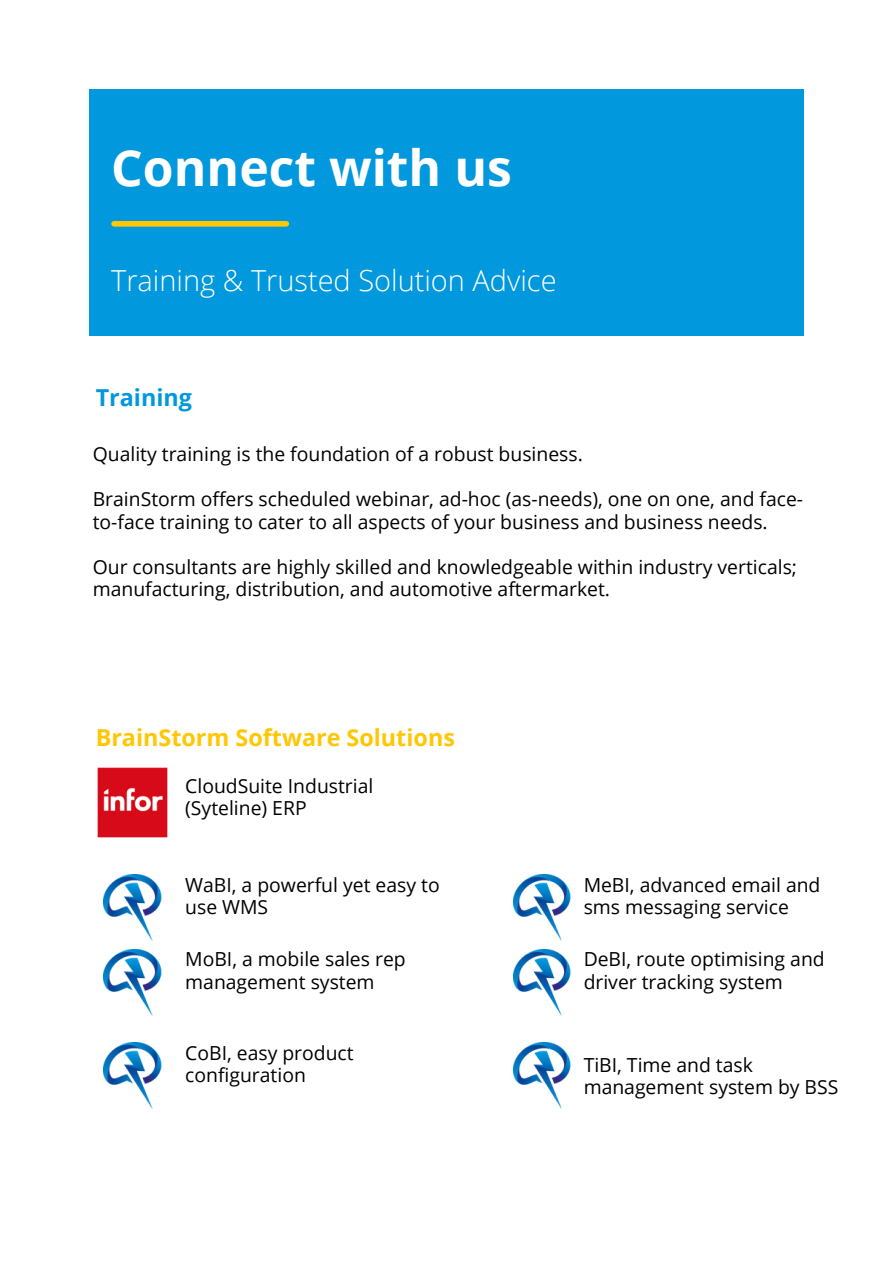
<style>
.page{position:relative;width:893px;height:1264px;background:#fff}
.page>*{position:absolute;margin:0;border:0;box-sizing:border-box;transform-origin:0 0}
.t1{font:700 49.8px "Open Sans";color:#fff}
.t2{font:300 28.95px "Open Sans";color:#fff}
.t3{font:700 23.4px "Open Sans";color:#ffc703}
.t4{font:700 23.4px "Open Sans";color:#0298dd}
.t5{font:19.35px/22.5px "Open Sans";color:#000}
</style>
<div class="page">
<div style="left:89px;top:89px;width:715px;height:247px;background:#0298dd"></div>
<div style="left:114px;top:221px;width:172px;height:6px;background:#ffc703"></div>
<img style="left:97px;top:767px;width:71px;height:71px">
<img style="left:103px;top:874px;width:59px;height:67px">
<img style="left:103px;top:949px;width:59px;height:67px">
<img style="left:103px;top:1042px;width:59px;height:67px">
<img style="left:513px;top:874px;width:58px;height:67px">
<img style="left:513px;top:949px;width:58px;height:67px">
<img style="left:513px;top:1042px;width:58px;height:67px">
<p class="t1" style="left:111px;top:133px;width:402px">Connect with us</p>
<p class="t2" style="left:111px;top:260px;width:447px">Training &amp; Trusted Solution Advice</p>
<h3 class="t4" style="left:96px;top:380px;width:98px">Training</h3>
<h1 class="t5" style="left:93px;top:442px;width:491px">Quality training is the foundation of a robust business.</h1>
<h2 class="t5" style="left:93px;top:487px;width:711px">BrainStorm offers scheduled webinar, ad-hoc (as-needs), one on one, and face&shy;to-face training to cater to all aspects of your business and business needs.</h2>
<h3 class="t5" style="left:93px;top:555px;width:705px">Our consultants are highly skilled and knowledgeable within industry verticals; manufacturing, distribution, and automotive aftermarket.</h3>
<p class="t3" style="left:96px;top:721px;width:361px">BrainStorm Software Solutions</p>
<p class="t5" style="left:185px;top:773px;width:189px">CloudSuite Industrial (Syteline) ERP</p>
<p class="t5" style="left:185px;top:873px;width:256px">WaBI, a powerful yet easy to use WMS</p>
<p class="t5" style="left:185px;top:947px;width:222px">MoBI, a mobile sales rep management system</p>
<p class="t5" style="left:185px;top:1041px;width:170px">CoBI, easy product configuration</p>
<p class="t5" style="left:583px;top:873px;width:238px">MeBI, advanced email and sms messaging service</p>
<p class="t5" style="left:583px;top:947px;width:242px">DeBI, route optimising and driver tracking system</p>
<p class="t5" style="left:583px;top:1052px;width:256px">TiBI, Time and task management system by BSS</p>
</div>
